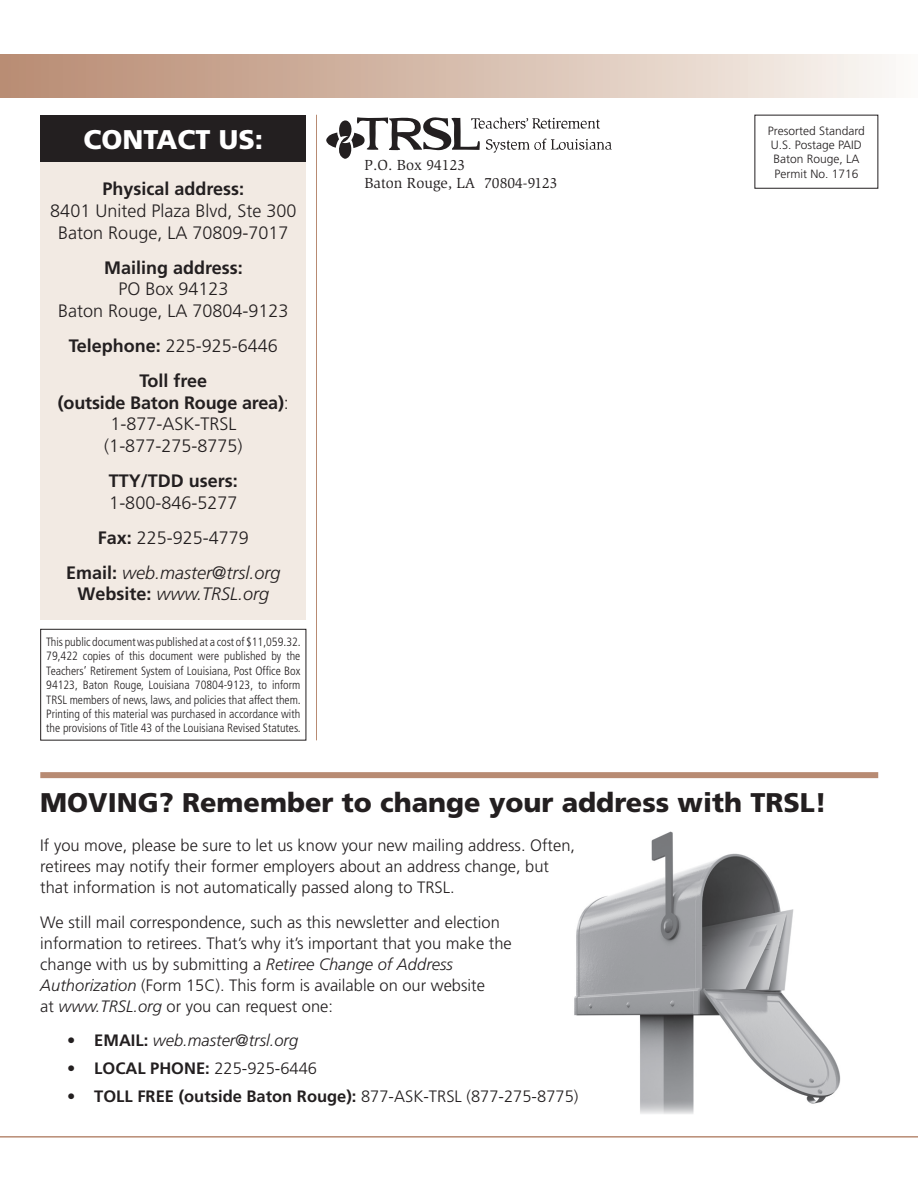
<style>
.page{position:relative;width:918px;height:1188px;background:#fff}
.page>*{position:absolute;margin:0;border:0;box-sizing:border-box;transform-origin:0 0}
.Headline__2__top_rul{font:900 27px "Frutiger";color:#231f20}
.t1{font:900 27px "Frutiger";color:#fff}
.body_bullets{font:300 18px/21.6px "Frutiger";color:#231f20;text-align:center}
.body_bullets-2{font:700 18px/21.6px "Frutiger";letter-spacing:-.01em;color:#231f20;text-align:center}
.body_bullets-3{font:italic 300 18px/21.6px "Frutiger";color:#231f20;text-align:center}
.t2{font:300 16.5px/21px "Frutiger";color:#231f20}
.t3{font:700 16.5px "Frutiger";color:#231f20}
.t4{font:italic 300 16.5px "Frutiger";color:#231f20}
.t5{font:15px "Slimbach";color:#231f20}
.t6{font:300 condensed 12px/14.4px "Frutiger";color:#231f20;text-align:justify}
.t7{font:300 12px "Frutiger";color:#231f20}
.s1{font-weight:700}
.s2{font-weight:300}
.s3{font-weight:700;font-style:normal}
.s4{font-style:italic}
</style>
<div class="page">
<hr style="left:0;top:1136px;width:918px;height:2px;background:#b88b73">
<div style="left:0;top:54px;width:918px;height:44px;background:linear-gradient(to right,#b7886e,#faf6f2)"></div>
<div style="left:754px;top:115px;width:124px;height:74px;border:1px solid #231f20"></div>
<div style="left:40px;top:629px;width:266px;height:111px;border:1px solid #231f20"></div>
<div style="left:41px;top:115px;width:265px;height:47px;background:#231f20"></div>
<div style="left:41px;top:162px;width:265px;height:458px;background:#f2eae3"></div>
<svg style="left:326px;top:117px;width:286px;height:42px"></svg>
<hr style="left:316px;top:115px;width:1px;height:625px;background:#b88b73">
<img style="left:574px;top:831px;width:267px;height:283px">
<div style="left:40px;top:772px;width:838px;height:6px;background:#b88b73"></div>
<p class="t1" style="left:84px;top:123px;width:181px">CONTACT US:</p>
<p class="body_bullets" style="left:50px;top:179px;width:248px"><span class="s1">Physical address:<br></span>8401 United Plaza Blvd, Ste 300<br>Baton Rouge, LA 70809-7017</p>
<p class="body_bullets" style="left:58px;top:257px;width:232px"><span class="s1">Mailing address:<br></span>PO Box 94123<br>Baton Rouge, LA 70804-9123</p>
<p class="body_bullets" style="left:69px;top:335px;width:211px"><span class="s1">Telephone:</span> 225-925-6446</p>
<p class="body_bullets-2" style="left:58px;top:370px;width:233px">Toll free<br>(outside Baton Rouge area)<span class="s2">:<br>1-877-ASK-TRSL (1-877-275-8775)</span></p>
<p class="body_bullets" style="left:109px;top:470px;width:131px;text-align:left"><span class="s1">TTY/TDD users:<br></span>1-800-846-5277</p>
<p class="body_bullets" style="left:98px;top:527px;width:153px"><span class="s1">Fax:</span> 225-925-4779</p>
<p class="body_bullets-3" style="left:66px;top:562px;width:216px"><span class="s3">Email:</span> web.master@trsl.org<br><span class="s3">Website:</span> www.TRSL.org</p>
<p class="t6" style="left:46px;top:635px;width:256px">This public document was published at a cost of $11,059.32.<br>79,422 copies of this document were published by the Teachers’ Retirement System of Louisiana, Post Office Box 94123, Baton Rouge, Louisiana 70804-9123, to inform TRSL members of news, laws, and policies that affect them.<br>Printing of this material was purchased in accordance with the provisions of Title 43 of the Louisiana Revised Statutes.</p>
<p class="t5" style="left:364px;top:156px;width:102px">P.O. Box 94123</p>
<p class="t5" style="left:364px;top:174px;width:195px">Baton Rouge, LA 70804-9123</p>
<p class="t7" style="left:768px;top:124px;width:98px">Presorted Standard</p>
<p class="t7" style="left:771px;top:138px;width:93px">U.S. Postage PAID</p>
<p class="t7" style="left:773px;top:152px;width:88px">Baton Rouge, LA</p>
<p class="t7" style="left:774px;top:167px;width:86px">Permit No. 1716</p>
<p class="Headline__2__top_rul" style="left:40px;top:786px;width:788px">MOVING? Remember to change your address with TRSL!</p>
<p class="t2" style="left:40px;top:836px;width:536px">If you move, please be sure to let us know your new mailing address. Often, retirees may notify their former employers about an address change, but that information is not automatically passed along to TRSL.</p>
<p class="t2" style="left:40px;top:912px;width:473px">We still mail correspondence, such as this newsletter and election information to retirees. That’s why it’s important that you make the change with us by submitting a <span class="s4">Retiree Change of Address Authorization</span> (Form 15C). This form is available on our website<br>at <span class="s4">www.TRSL.org</span> or you can request one:</p>
<p class="t4" style="left:67px;top:1031px;width:232px"><span class="s3">• EMAIL:</span> web.master@trsl.org</p>
<p class="t3" style="left:67px;top:1059px;width:251px">• LOCAL PHONE: <span class="s2">225-925-6446</span></p>
<p class="t3" style="left:67px;top:1087px;width:513px">• TOLL FREE (outside Baton Rouge): <span class="s2">877-ASK-TRSL (877-275-8775)</span></p>
</div>
